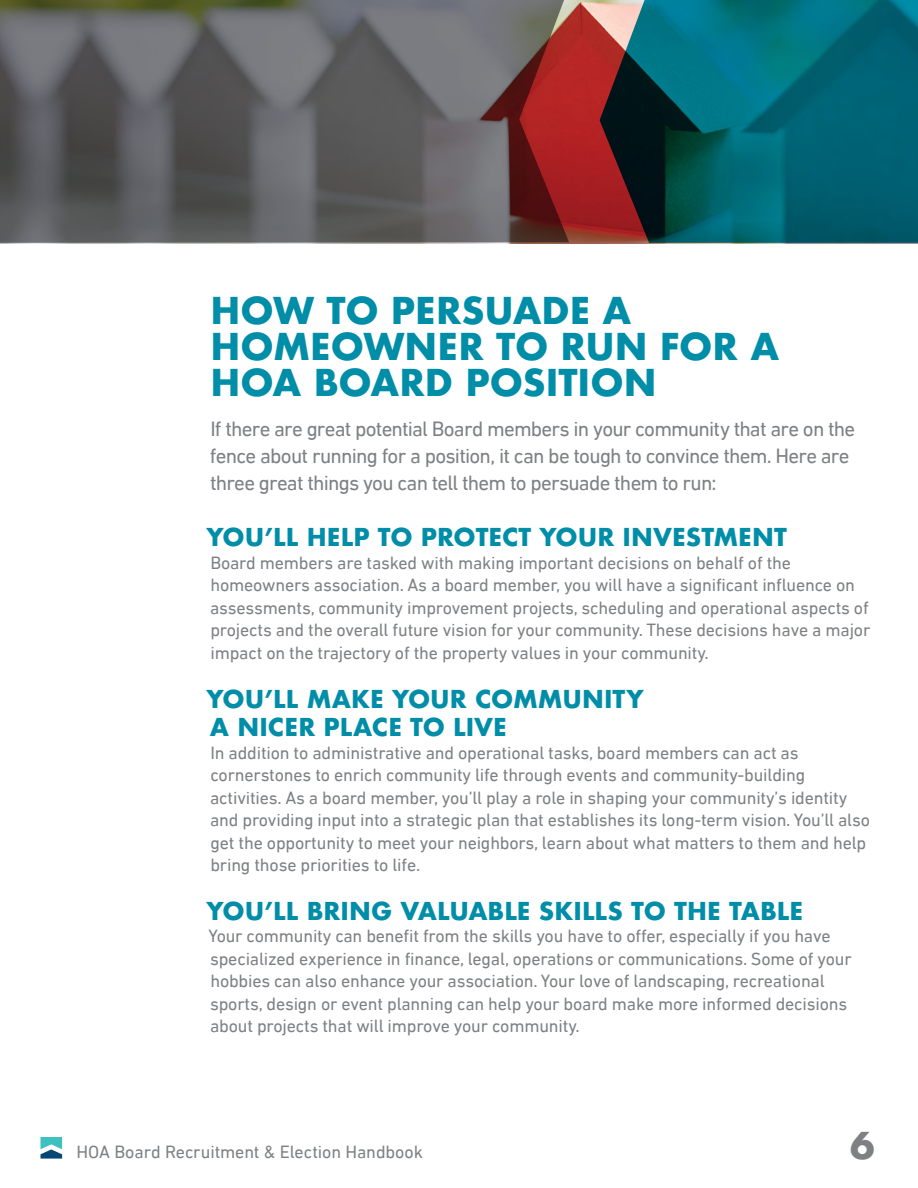
<style>
.page{position:relative;width:918px;height:1188px;background:#fff}
.page>*{position:absolute;margin:0;border:0;box-sizing:border-box;transform-origin:0 0}
.t1{font:700 36px/36px "Futura";color:#008da8}
.t2{font:700 36px "Futura";color:#7e8083}
.t3{font:700 24px/28.5px "Futura";color:#008da8}
.Body_Copy{font:21px/27px "DIN Next W01";letter-spacing:-.04em;color:#7e8083}
.Body_Copy-2{font:18px/22.5px "DIN Next W01";letter-spacing:-.01em;color:#7e8083}
</style>
<div class="page">
<svg style="left:41px;top:1137px;width:21px;height:22px"></svg>
<img style="left:0;top:0;width:918px;height:244px">
<svg style="left:0;top:0;width:569px;height:243px;background:#655d5e"></svg>
<svg style="left:600px;top:0;width:318px;height:243px;background:#0d5d69"></svg>
<h1 class="t1" style="left:210px;top:292px;width:570px">HOW TO PERSUADE A<br>HOMEOWNER TO RUN FOR A<br>HOA BOARD POSITION</h1>
<p class="Body_Copy" style="left:210px;top:415px;width:647px">If there are great potential Board members in your community that are on the fence about running for a position, it can be tough to convince them. Here are three great things you can tell them to persuade them to run:</p>
<h2 class="t3" style="left:207px;top:523px;width:582px">YOU’LL HELP TO PROTECT YOUR INVESTMENT</h2>
<p class="Body_Copy-2" style="left:210px;top:551px;width:662px">Board members are tasked with making important decisions on behalf of the homeowners association. As a board member, you will have a significant influence on assessments, community improvement projects, scheduling and operational aspects of projects and the overall future vision for your community. These decisions have a major impact on the trajectory of the property values in your community.</p>
<h2 class="t3" style="left:207px;top:684px;width:439px">YOU’LL MAKE YOUR COMMUNITY<br>A NICER PLACE TO LIVE</h2>
<p class="Body_Copy-2" style="left:210px;top:741px;width:661px">In addition to administrative and operational tasks, board members can act as cornerstones to enrich community life through events and community-building activities. As a board member, you’ll play a role in shaping your community’s identity and providing input into a strategic plan that establishes its long-term vision. You’ll also get the opportunity to meet your neighbors, learn about what matters to them and help bring those priorities to life.</p>
<h2 class="t3" style="left:207px;top:897px;width:598px">YOU’LL BRING VALUABLE SKILLS TO THE TABLE</h2>
<p class="Body_Copy-2" style="left:208px;top:925px;width:645px">Your community can benefit from the skills you have to offer, especially if you have specialized experience in finance, legal, operations or communications. Some of your hobbies can also enhance your association. Your love of landscaping, recreational sports, design or event planning can help your board make more informed decisions about projects that will improve your community.</p>
<p class="Body_Copy-2" style="left:76px;top:1141px;width:348px">HOA Board Recruitment &amp; Election Handbook</p>
<h1 class="t2" style="left:850px;top:1119px;width:26px">6</h1>
</div>
